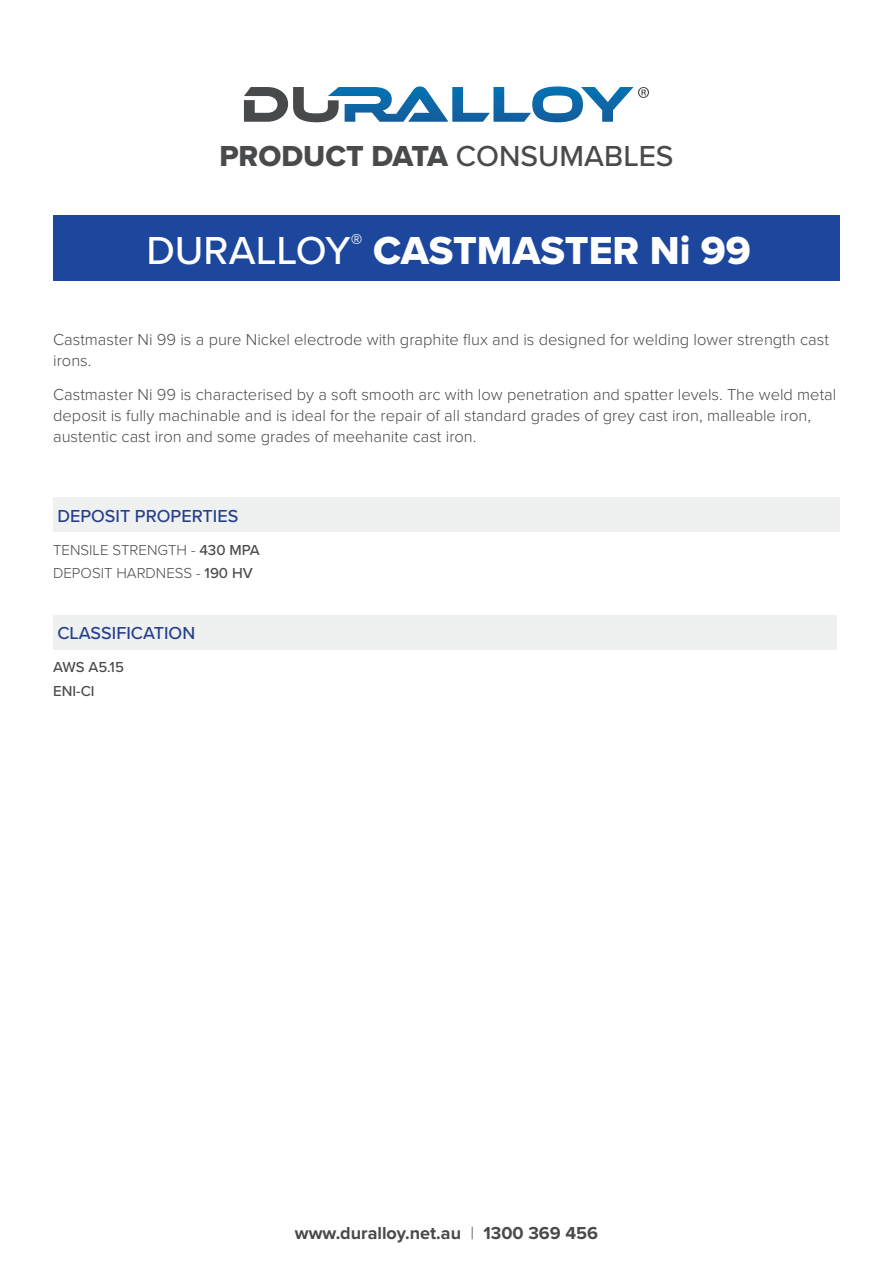
<style>
.page{position:relative;width:893px;height:1263px;background:#fff}
.page>*{position:absolute;margin:0;border:0;box-sizing:border-box;transform-origin:0 0}
.t1{font:40.5px "Proxima Nova Extrabld";color:#fff}
.t2{font:30px "Proxima Nova Extrabld";color:#484a4c}
.t3{font:500 18px "Proxima Nova";color:#253f8e}
.t4{font:700 18px "Proxima Nova";color:#484a4c}
.t5{font:300 16.5px/21px "Proxima Nova";color:#484a4c}
.t6{font:300 15px/23.7px "Proxima Nova";color:#484a4c}
.t7{font:500 15px/23.7px "Proxima Nova";color:#484a4c}
.s1{font-family:"Proxima Nova";font-weight:500}
.s2{font-weight:500}
.s3{font-weight:300}
</style>
<div class="page">
<svg style="left:244px;top:86px;width:405px;height:36px"></svg>
<div style="left:53px;top:215px;width:787px;height:66px;background:#1d469d"></div>
<div style="left:53px;top:497px;width:787px;height:34px;background:#eff0f0"></div>
<div style="left:53px;top:615px;width:784px;height:34px;background:#eff0f0"></div>
<h2 class="t2" style="left:219px;top:138px;width:456px">PRODUCT DATA <span class="s1">CONSUMABLES</span></h2>
<h1 class="t1" style="left:146px;top:226px;width:606px"><span class="s1">DURALLOY</span><sup>®</sup> CASTMASTER Ni 99</h1>
<p class="t5" style="left:53px;top:329px;width:777px">Castmaster Ni 99 is a pure Nickel electrode with graphite flux and is designed for welding lower strength cast irons.</p>
<p class="t5" style="left:53px;top:384px;width:785px">Castmaster Ni 99 is characterised by a soft smooth arc with low penetration and spatter levels. The weld metal deposit is fully machinable and is ideal for the repair of all standard grades of grey cast iron, malleable iron, austentic cast iron and some grades of meehanite cast iron.</p>
<p class="t3" style="left:57px;top:505px;width:182px">DEPOSIT PROPERTIES</p>
<p class="t6" style="left:53px;top:538px;width:208px">TENSILE STRENGTH - <span class="s2">430 MPA<br></span>DEPOSIT HARDNESS - <span class="s2">190 HV</span></p>
<p class="t3" style="left:57px;top:622px;width:139px">CLASSIFICATION</p>
<p class="t7" style="left:53px;top:656px;width:72px">AWS A5.15<br>ENI-CI</p>
<p class="t4" style="left:295px;top:1222px;width:305px">www.duralloy.net.au <span class="s3">|</span> 1300 369 456</p>
</div>
